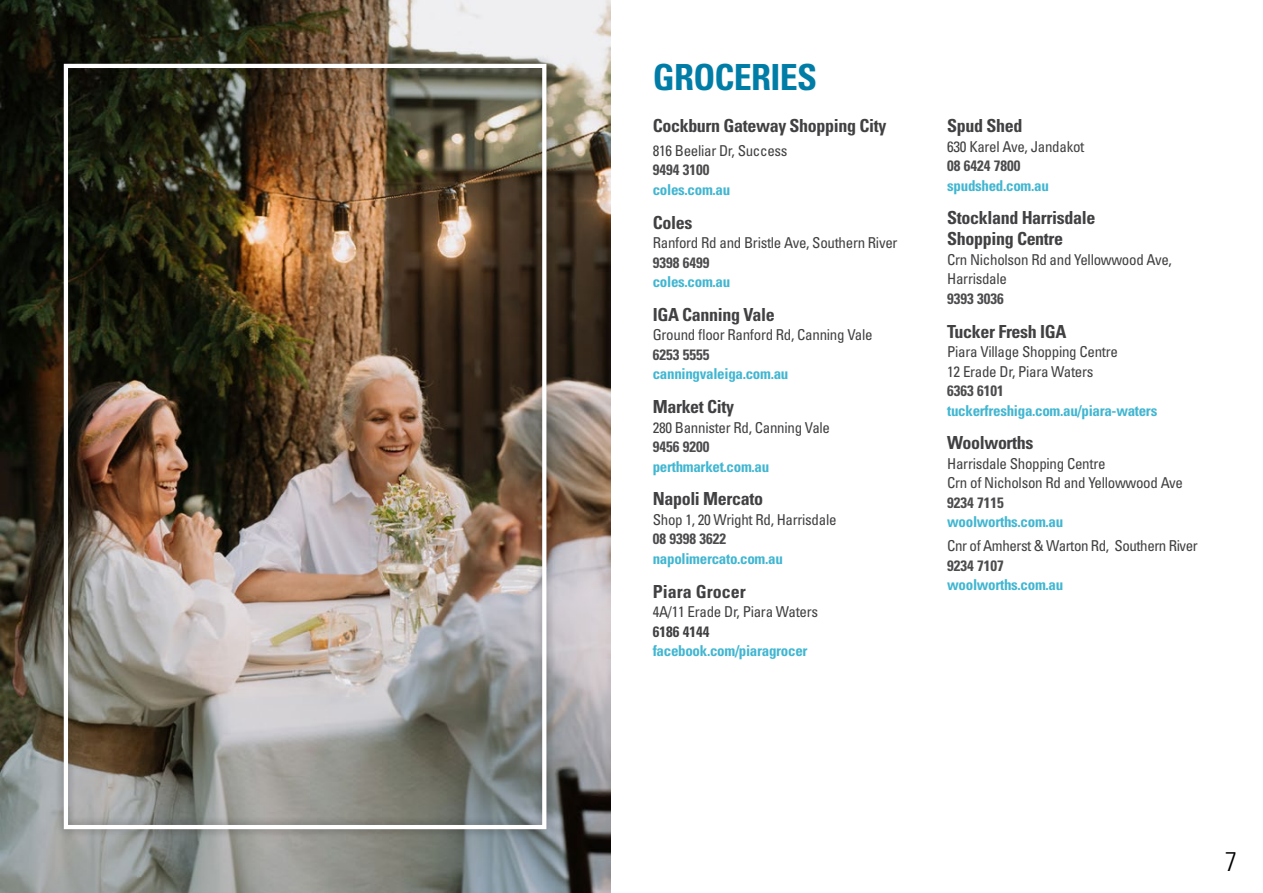
<style>
.page{position:relative;width:1263px;height:893px;background:#fff}
.page>*{position:absolute;margin:0;border:0;box-sizing:border-box;transform-origin:0 0}
.t1{font:700 condensed 36px "Univers LT Std";letter-spacing:-.02em;color:#007da7}
.t2{font:300 condensed 27px "Univers LT Std";color:#000}
.t3{font:700 condensed 18px/21px "Univers LT Std";letter-spacing:-.02em;color:#414042}
.t4{font:700 condensed 18px "Univers LT Std";color:#414042}
.t5{font:condensed 15px/19.5px "Univers LT Std";letter-spacing:-.02em;color:#414042}
.t6{font:700 condensed 15px "Univers LT Std";letter-spacing:-.02em;color:#41b6d1}
.t7{font:700 condensed 15px "Univers LT Std";color:#4c4c4e}
.t8{font:700 condensed 15px "Univers LT Std";color:#414042}
</style>
<div class="page">
<img style="left:0;top:0;width:610px;height:893px">
<div style="left:55px;top:55px;width:501px;height:783px;background:#000;opacity:.4"></div>
<div style="left:64px;top:64px;width:482px;height:765px;border:4px solid #fff"></div>
<h1 class="t1" style="left:653px;top:55px;width:166px">GROCERIES</h1>
<p class="t3" style="left:653px;top:115px;width:235px">Cockburn Gateway Shopping City</p>
<p class="t5" style="left:653px;top:141px;width:136px">816 Beeliar Dr, Success</p>
<p class="t7" style="left:653px;top:161px;width:58px">9494 3100</p>
<p class="t6" style="left:653px;top:180px;width:79px">coles.com.au</p>
<p class="t3" style="left:653px;top:212px;width:41px">Coles</p>
<p class="t5" style="left:653px;top:233px;width:246px">Ranford Rd and Bristle Ave, Southern River</p>
<p class="t7" style="left:653px;top:253px;width:58px">9398 6499</p>
<p class="t6" style="left:653px;top:273px;width:79px">coles.com.au</p>
<p class="t3" style="left:653px;top:304px;width:123px">IGA Canning Vale</p>
<p class="t5" style="left:653px;top:325px;width:221px">Ground floor Ranford Rd, Canning Vale</p>
<p class="t7" style="left:653px;top:345px;width:58px">6253 5555</p>
<p class="t6" style="left:653px;top:365px;width:137px">canningvaleiga.com.au</p>
<p class="t3" style="left:653px;top:396px;width:83px">Market City</p>
<p class="t5" style="left:653px;top:417px;width:179px">280 Bannister Rd, Canning Vale</p>
<p class="t7" style="left:653px;top:438px;width:58px">9456 9200</p>
<p class="t6" style="left:653px;top:457px;width:118px">perthmarket.com.au</p>
<p class="t3" style="left:653px;top:488px;width:112px">Napoli Mercato</p>
<p class="t5" style="left:653px;top:510px;width:185px">Shop 1, 20 Wright Rd, Harrisdale</p>
<p class="t7" style="left:653px;top:530px;width:75px">08 9398 3622</p>
<p class="t6" style="left:653px;top:549px;width:132px">napolimercato.com.au</p>
<p class="t4" style="left:653px;top:580px;width:94px">Piara Grocer</p>
<p class="t5" style="left:653px;top:602px;width:167px">4A/11 Erade Dr, Piara Waters</p>
<p class="t8" style="left:653px;top:622px;width:58px">6186 4144</p>
<p class="t6" style="left:653px;top:642px;width:156px">facebook.com/piaragrocer</p>
<p class="t3" style="left:947px;top:115px;width:77px">Spud Shed</p>
<p class="t5" style="left:947px;top:136px;width:139px">630 Karel Ave, Jandakot</p>
<p class="t7" style="left:947px;top:157px;width:75px">08 6424 7800</p>
<p class="t6" style="left:947px;top:176px;width:103px">spudshed.com.au</p>
<p class="t3" style="left:947px;top:207px;width:150px">Stockland Harrisdale<br>Shopping Centre</p>
<p class="t5" style="left:947px;top:250px;width:226px">Crn Nicholson Rd and Yellowwood Ave,<br>Harrisdale</p>
<p class="t7" style="left:947px;top:289px;width:58px">9393 3036</p>
<p class="t3" style="left:947px;top:321px;width:121px">Tucker Fresh IGA</p>
<p class="t5" style="left:947px;top:342px;width:172px">Piara Village Shopping Centre<br>12 Erade Dr, Piara Waters</p>
<p class="t7" style="left:947px;top:382px;width:58px">6363 6101</p>
<p class="t6" style="left:947px;top:401px;width:212px">tuckerfreshiga.com.au/piara-waters</p>
<p class="t3" style="left:947px;top:432px;width:88px">Woolworths</p>
<p class="t5" style="left:947px;top:454px;width:237px">Harrisdale Shopping Centre<br>Crn of Nicholson Rd and Yellowwood Ave</p>
<p class="t7" style="left:947px;top:493px;width:58px">9234 7115</p>
<p class="t6" style="left:947px;top:513px;width:118px">woolworths.com.au</p>
<p class="t5" style="left:947px;top:536px;width:252px">Cnr of Amherst &amp; Warton Rd, Southern River</p>
<p class="t7" style="left:947px;top:556px;width:58px">9234 7107</p>
<p class="t6" style="left:947px;top:576px;width:118px">woolworths.com.au</p>
<h2 class="t2" style="left:1225px;top:845px;width:13px">7</h2>
</div>
